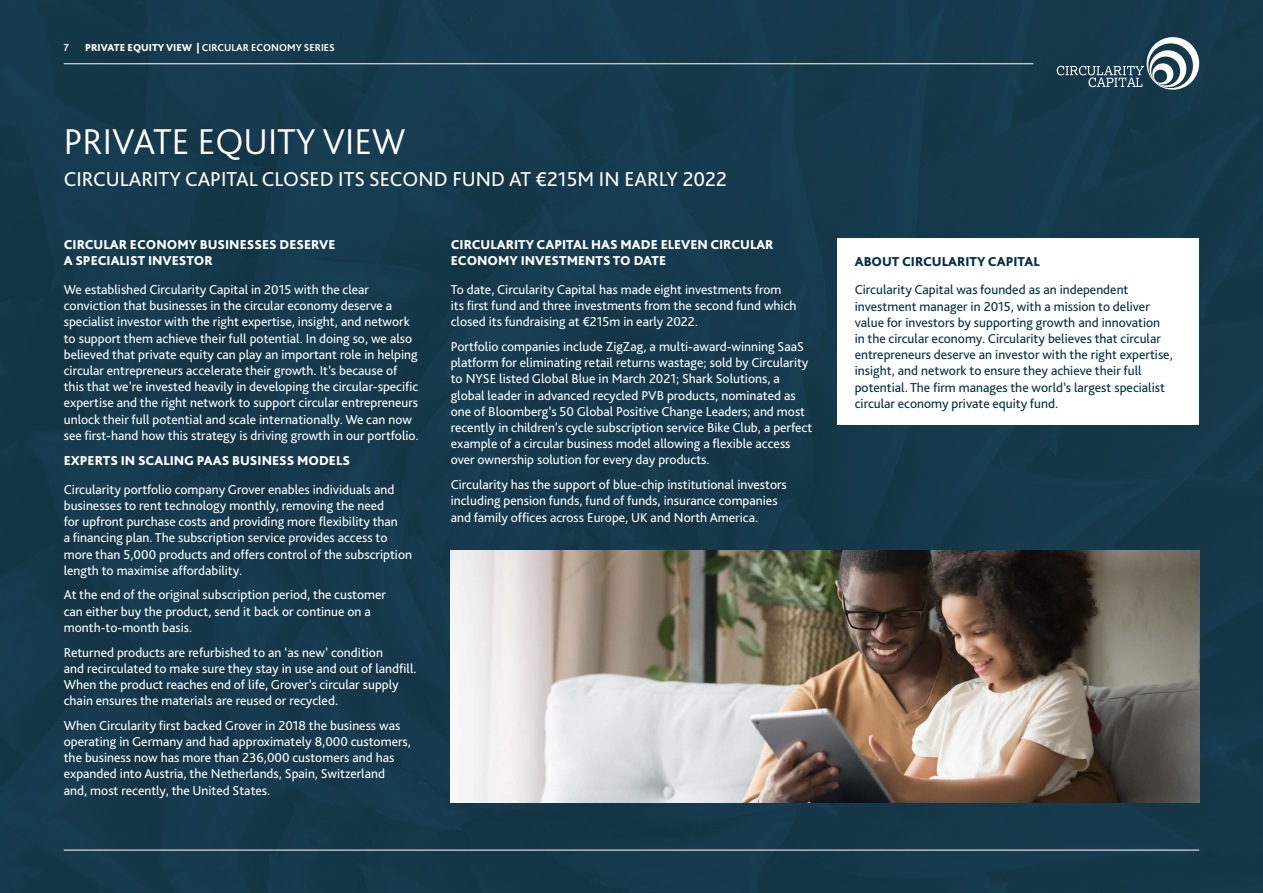
<style>
.page{position:relative;width:1263px;height:893px;background:#15394d}
.page>*{position:absolute;margin:0;border:0;box-sizing:border-box;transform-origin:0 0}
.Main_Page_Headline{font:300 37.5px "Bliss Pro";color:#fff}
.Main_Page_Subtitle{font:21px "Bliss Pro";color:#fff}
.Body_Text{font:13.5px/16.2px "Bliss Pro";color:#fff}
.Body_Text-2{font:13.5px/16.2px "Bliss Pro";color:#002e46}
.Body_Subheading_WHIT{font:800 13.5px/16.5px "Bliss Pro";color:#fff}
.Body_Subheading_WHIT-2{font:800 13.5px "Bliss Pro";color:#002e46}
.Page_Header{font:700 10.5px "Bliss Pro";color:#fff}
.s1{font-weight:800}
</style>
<div class="page">
<div style="left:838px;top:238px;width:361px;height:187px;background:#fff"></div>
<hr style="left:64px;top:850px;width:1135px;height:1px;background:#fff">
<hr style="left:64px;top:63px;width:969px;height:1px;background:#fff">
<svg style="left:1057px;top:37px;width:142px;height:53px"></svg>
<img style="left:451px;top:551px;width:748px;height:251px">
<p class="Page_Header" style="left:64px;top:40px;width:7px">7</p>
<p class="Page_Header" style="left:85px;top:40px;width:251px"><span class="s1">PRIVATE EQUITY VIEW |</span> CIRCULAR ECONOMY SERIES</p>
<p class="Main_Page_Headline" style="left:64px;top:118px;width:343px">PRIVATE EQUITY VIEW</p>
<p class="Main_Page_Subtitle" style="left:64px;top:166px;width:664px">CIRCULARITY CAPITAL CLOSED ITS SECOND FUND AT €215M IN EARLY 2022</p>
<p class="Body_Subheading_WHIT" style="left:64px;top:235px;width:273px">CIRCULAR ECONOMY BUSINESSES DESERVE<br>A SPECIALIST INVESTOR</p>
<p class="Body_Text" style="left:64px;top:281px;width:356px">We established Circularity Capital in 2015 with the clear conviction that businesses in the circular economy deserve a specialist investor with the right expertise, insight, and network to support them achieve their full potential. In doing so, we also believed that private equity can play an important role in helping circular entrepreneurs accelerate their growth. It’s because of this that we’re invested heavily in developing the circular-specific expertise and the right network to support circular entrepreneurs unlock their full potential and scale internationally. We can now see first-hand how this strategy is driving growth in our portfolio.</p>
<p class="Body_Subheading_WHIT" style="left:64px;top:452px;width:288px">EXPERTS IN SCALING PAAS BUSINESS MODELS</p>
<p class="Body_Text" style="left:64px;top:481px;width:350px">Circularity portfolio company Grover enables individuals and businesses to rent technology monthly, removing the need<br>for upfront purchase costs and providing more flexibility than<br>a financing plan. The subscription service provides access to more than 5,000 products and offers control of the subscription length to maximise affordability.</p>
<p class="Body_Text" style="left:64px;top:587px;width:324px">At the end of the original subscription period, the customer can either buy the product, send it back or continue on a month-to-month basis.</p>
<p class="Body_Text" style="left:64px;top:644px;width:354px">Returned products are refurbished to an ‘as new’ condition<br>and recirculated to make sure they stay in use and out of landfill.<br>When the product reaches end of life, Grover’s circular supply chain ensures the materials are reused or recycled.</p>
<p class="Body_Text" style="left:64px;top:717px;width:349px">When Circularity first backed Grover in 2018 the business was operating in Germany and had approximately 8,000 customers, the business now has more than 236,000 customers and has expanded into Austria, the Netherlands, Spain, Switzerland and, most recently, the United States.</p>
<p class="Body_Subheading_WHIT" style="left:451px;top:235px;width:324px">CIRCULARITY CAPITAL HAS MADE ELEVEN CIRCULAR<br>ECONOMY INVESTMENTS TO DATE</p>
<p class="Body_Text" style="left:451px;top:281px;width:347px">To date, Circularity Capital has made eight investments from its first fund and three investments from the second fund which closed its fundraising at €215m in early 2022.</p>
<p class="Body_Text" style="left:451px;top:338px;width:363px">Portfolio companies include ZigZag, a multi-award-winning SaaS platform for eliminating retail returns wastage; sold by Circularity to NYSE listed Global Blue in March 2021; Shark Solutions, a global leader in advanced recycled PVB products, nominated as one of Bloomberg’s 50 Global Positive Change Leaders; and most recently in children’s cycle subscription service Bike Club, a perfect example of a circular business model allowing a flexible access over ownership solution for every day products.</p>
<p class="Body_Text" style="left:451px;top:476px;width:337px">Circularity has the support of blue-chip institutional investors including pension funds, fund of funds, insurance companies and family offices across Europe, UK and North America.</p>
<p class="Body_Subheading_WHIT-2" style="left:855px;top:253px;width:186px">ABOUT CIRCULARITY CAPITAL</p>
<p class="Body_Text-2" style="left:855px;top:282px;width:320px">Circularity Capital was founded as an independent investment manager in 2015, with a mission to deliver value for investors by supporting growth and innovation in the circular economy. Circularity believes that circular entrepreneurs deserve an investor with the right expertise, insight, and network to ensure they achieve their full potential. The firm manages the world’s largest specialist circular economy private equity fund.</p>
</div>
